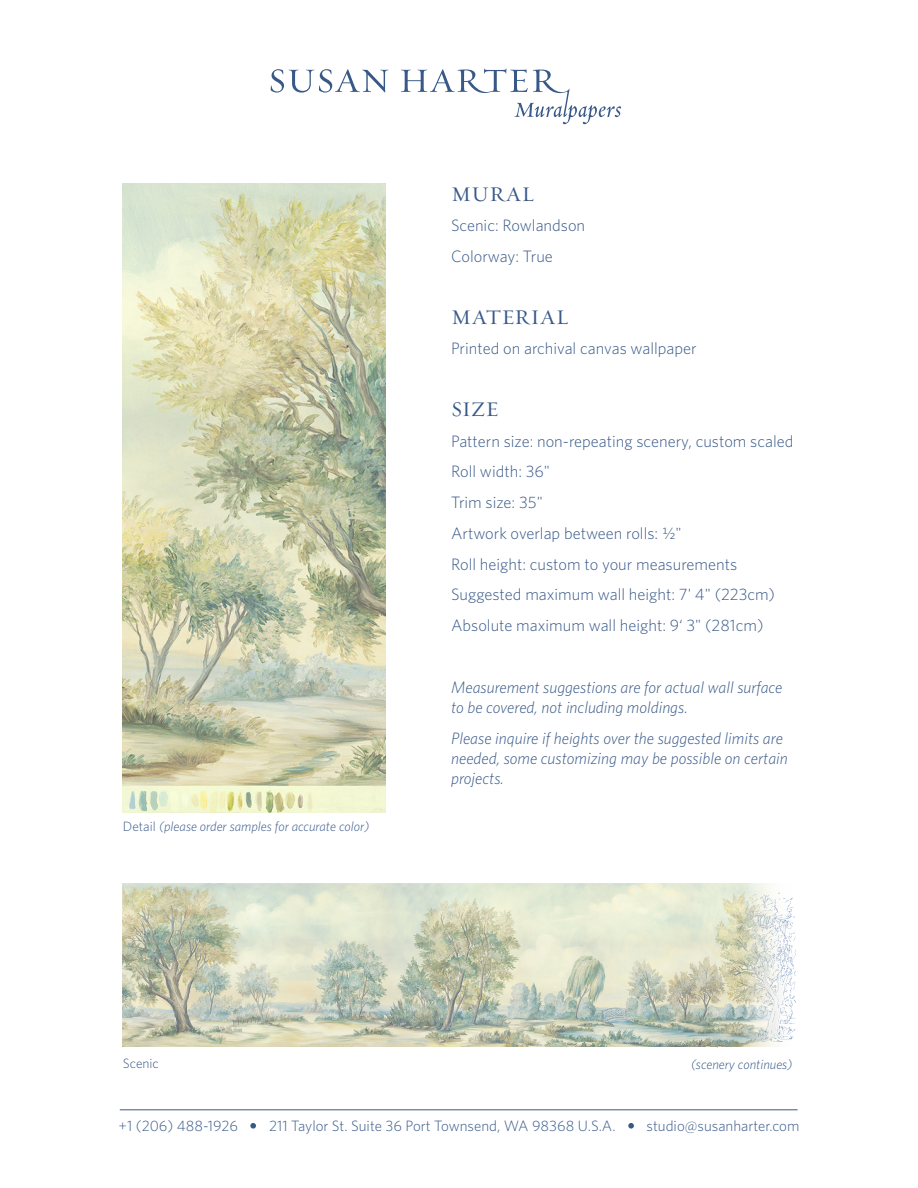
<style>
.page{position:relative;width:918px;height:1188px;background:#fff}
.page>*{position:absolute;margin:0;border:0;box-sizing:border-box;transform-origin:0 0}
.technical_-_test_1{font:21px "Requiem Text";letter-spacing:.015em;color:#385988}
.technical_-_test_1-2{font:300 16.5px "Whitney";color:#385988}
.technical_-_test_1-3{font:italic 300 16.5px/20.2px "Whitney";color:#385988}
.t1{font:300 15px "Whitney";color:#385988}
.t2{font:italic 300 13.5px "Whitney";color:#385988}
.t3{font:300 13.5px "Whitney";color:#385988}
.s1{font-style:normal}
</style>
<div class="page">
<svg style="left:271px;top:69px;width:118px;height:24px"></svg>
<svg style="left:401px;top:69px;width:220px;height:55px"></svg>
<svg style="left:250px;top:1123px;width:6px;height:6px"></svg>
<svg style="left:628px;top:1123px;width:6px;height:6px"></svg>
<hr style="left:120px;top:1110px;width:678px;height:1px;background:#385988">
<img style="left:123px;top:184px;width:262px;height:629px">
<img style="left:123px;top:884px;width:672px;height:163px">
<p class="technical_-_test_1" style="left:451px;top:178px;width:85px">MURAL</p>
<p class="technical_-_test_1-2" style="left:451px;top:215px;width:136px">Scenic: Rowlandson</p>
<p class="technical_-_test_1-2" style="left:451px;top:245px;width:103px">Colorway: True</p>
<p class="technical_-_test_1" style="left:451px;top:301px;width:119px">MATERIAL</p>
<p class="technical_-_test_1-2" style="left:451px;top:338px;width:247px">Printed on archival canvas wallpaper</p>
<p class="technical_-_test_1" style="left:451px;top:394px;width:49px">SIZE</p>
<p class="technical_-_test_1-2" style="left:451px;top:430px;width:344px">Pattern size: non-repeating scenery, custom scaled</p>
<p class="technical_-_test_1-2" style="left:451px;top:461px;width:100px">Roll width: 36"</p>
<p class="technical_-_test_1-2" style="left:451px;top:491px;width:93px">Trim size: 35"</p>
<p class="technical_-_test_1-2" style="left:451px;top:522px;width:232px">Artwork overlap between rolls: 1/2"</p>
<p class="technical_-_test_1-2" style="left:451px;top:553px;width:288px">Roll height: custom to your measurements</p>
<p class="technical_-_test_1-2" style="left:451px;top:584px;width:326px">Suggested maximum wall height: 7' 4" (223cm)</p>
<p class="technical_-_test_1-2" style="left:451px;top:614px;width:314px">Absolute maximum wall height: 9‘ 3" (281cm)</p>
<p class="t2" style="left:123px;top:817px;width:248px"><span class="s1">Detail</span> (please order samples for accurate color)</p>
<p class="technical_-_test_1-3" style="left:451px;top:676px;width:333px">Measurement suggestions are for actual wall surface to be covered, not including moldings.</p>
<p class="technical_-_test_1-3" style="left:451px;top:727px;width:338px">Please inquire if heights over the suggested limits are needed, some customizing may be possible on certain projects.</p>
<p class="t3" style="left:123px;top:1054px;width:37px">Scenic</p>
<p class="t2" style="left:691px;top:1055px;width:103px">(scenery continues)</p>
<p class="t1" style="left:119px;top:1116px;width:121px">+1 (206) 488-1926</p>
<p class="t1" style="left:269px;top:1116px;width:348px">211 Taylor St. Suite 36 Port Townsend, WA 98368 U.S.A.</p>
<p class="t1" style="left:647px;top:1116px;width:154px">studio@susanharter.com</p>
</div>
